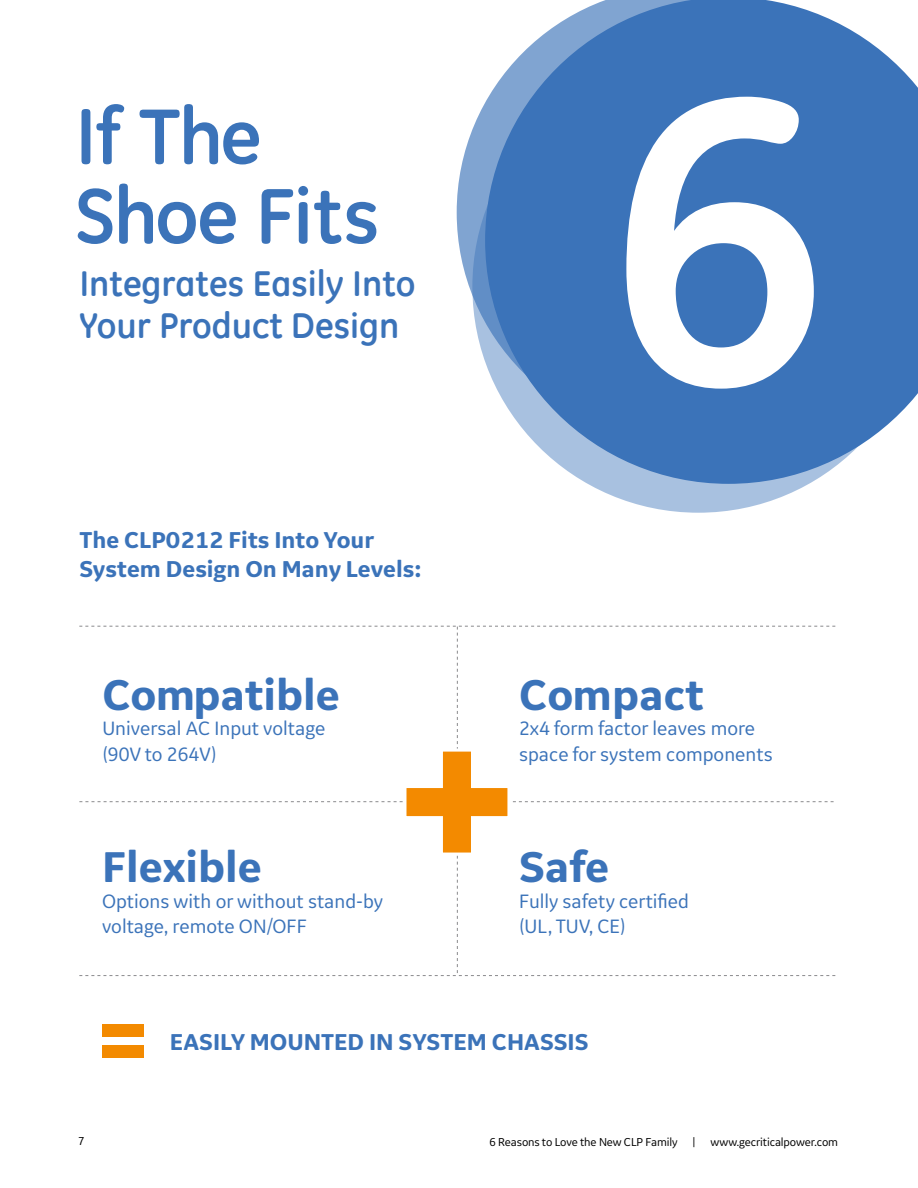
<style>
.page{position:relative;width:918px;height:1188px;background:#fff}
.page>*{position:absolute;margin:0;border:0;box-sizing:border-box;transform-origin:0 0}
.t1{font:700 417.3px "GE Inspira";color:#fff}
.t2{font:700 79.5px/79.5px "GE Inspira";letter-spacing:-.02em;color:#3b73b9}
.t3{font:700 45px "GE Inspira Sans";color:#3b73b9}
.t4{font:700 36px/42px "GE Inspira";color:#3b73b9}
.t5{font:700 24px/28.8px "GE Inspira Sans";color:#3b73b9}
.t6{font:20.25px/25.5px "GE Inspira Sans";color:#3b73b9}
.t7{font:12px "GE Inspira Sans";letter-spacing:-.01em;color:#000}
</style>
<div class="page">
<div style="left:102px;top:1025px;width:42px;height:12px;background:#f38a00"></div>
<div style="left:102px;top:1045px;width:42px;height:13px;background:#f38a00"></div>
<svg style="left:457px;top:0;width:436px;height:294px"></svg>
<svg style="left:472px;top:61px;width:446px;height:452px;background:#5888c3"></svg>
<svg style="left:79px;top:626px;width:756px;height:350px"></svg>
<h2 class="t2" style="left:75px;top:95px;width:306px">If The<br>Shoe Fits</h2>
<h3 class="t4" style="left:79px;top:262px;width:338px">Integrates Easily Into<br>Your Product Design</h3>
<p class="t5" style="left:79px;top:525px;width:344px">The CLP0212 Fits Into Your<br>System Design On Many Levels:</p>
<h3 class="t3" style="left:102px;top:667px;width:239px">Compatible</h3>
<p class="t6" style="left:102px;top:715px;width:225px">Universal AC Input voltage (90V to 264V)</p>
<h3 class="t3" style="left:102px;top:839px;width:161px">Flexible</h3>
<p class="t6" style="left:102px;top:888px;width:283px">Options with or without stand-by voltage, remote ON/OFF</p>
<h1 class="t1" style="left:607px;top:-29px;width:223px">6</h1>
<h3 class="t3" style="left:519px;top:667px;width:186px">Compact</h3>
<p class="t6" style="left:519px;top:715px;width:255px">2x4 form factor leaves more space for system components</p>
<h3 class="t3" style="left:519px;top:839px;width:92px">Safe</h3>
<p class="t6" style="left:519px;top:887px;width:172px">Fully safety certified (UL, TUV, CE)</p>
<p class="t5" style="left:170px;top:1027px;width:420px">EASILY MOUNTED IN SYSTEM CHASSIS</p>
<p class="t7" style="left:78px;top:1133px;width:8px">7</p>
<p class="t7" style="left:489px;top:1135px;width:350px">6 Reasons to Love the New CLP Family | www.gecriticalpower.com</p>
</div>
